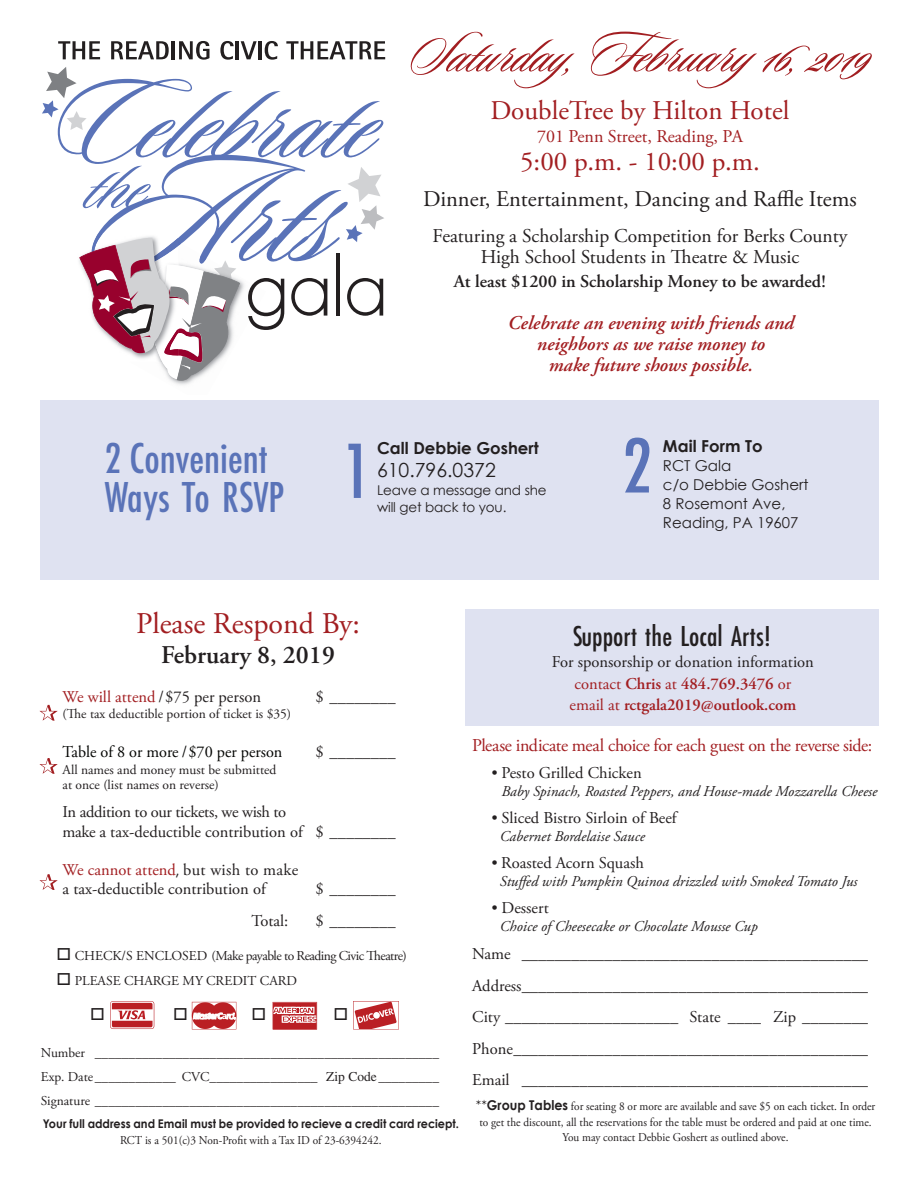
<style>
.page{position:relative;width:918px;height:1188px;background:#fff}
.page>*{position:absolute;margin:0;border:0;box-sizing:border-box;transform-origin:0 0}
.t1{font:condensed 72px "Futura";color:#5a73b8}
.t2{font:60px "Sloop Script One";color:#a21e21}
.t3{font:45px/39px "Futura Medium Condensed DTC";color:#5a73b8}
.t4{font:30px "Futura Medium Condensed DTC";color:#231f20}
.t5{font:30px "Adobe Garamond Pro";color:#a21e21}
.t6{font:27px "Adobe Garamond Pro";color:#a21e21}
.t7{font:600 25.5px "Adobe Garamond Pro";color:#231f20}
.t8{font:22.5px "Adobe Garamond Pro";color:#231f20}
.t9{font:italic 600 19.5px/21.1px "Adobe Garamond Pro";color:#a21e21;text-align:center}
.t10{font:19.5px/21px "Adobe Garamond Pro";color:#231f20;text-align:center}
.t11{font:19.5px "Century Gothic";color:#231f20}
.t12{font:18px "Adobe Garamond Pro";letter-spacing:-.015em;color:#a21e21}
.t13{font:600 18px "Adobe Garamond Pro";color:#231f20}
.t14{font:16.5px/31.5px "Times";color:#231f20;text-align:justify}
.t15{font:16.5px/19.8px "Adobe Garamond Pro";color:#231f20}
.t16{font:600 16.5px/21.3px "Adobe Garamond Pro";color:#a21e21;text-align:center}
.t17{font:16.5px/19.8px "Adobe Garamond Pro";letter-spacing:-.02em;color:#231f20}
.t18{font:16.5px "Adobe Garamond Pro";color:#040503}
.t19{font:700 16.5px "Century Gothic";color:#231f20}
.t20{font:italic 15px "Adobe Garamond Pro";color:#231f20}
.t21{font:15px/18.8px "Century Gothic";color:#231f20}
.t22{font:13.65px "Adobe Garamond Pro";letter-spacing:-.04em;color:#231f20}
.t23{font:13.65px "Adobe Garamond Pro";color:#231f20}
.t24{font:13.5px/24px "Times";color:#231f20;text-align:justify}
.t25{font:13.5px/15.1px "Adobe Garamond Pro";color:#231f20}
.t26{font:13.5px/16.2px "Century Gothic";letter-spacing:-.01em;color:#231f20}
.t27{font:12px/15.8px "Adobe Garamond Pro";color:#231f20;text-align:center;scale:.94 1}
.t28{font:700 12px "Century Gothic";color:#231f20;scale:.94 1}
.s1{color:#a21e21}
.s2{font-family:"Adobe Garamond Pro"}
.s3{font-family:"Futura";font-weight:300;font-stretch:condensed}
.s4{font-weight:400;color:#231f20}
.s5{font-weight:400}
.s6{font-family:"Times"}
.s7{font-size:15px}
.s8{font-family:"Century Gothic";font-weight:700;font-size:13.5px}
</style>
<div class="page">
<div style="left:40px;top:400px;width:839px;height:179px;background:#dfe2f1"></div>
<svg style="left:58px;top:41px;width:42px;height:18px"></svg>
<svg style="left:111px;top:41px;width:58px;height:18px"></svg>
<hr style="left:172px;top:41px;width:3px;height:18px;background:#231f20">
<svg style="left:179px;top:41px;width:30px;height:19px"></svg>
<svg style="left:220px;top:41px;width:14px;height:19px"></svg>
<hr style="left:236px;top:41px;width:3px;height:18px;background:#231f20">
<svg style="left:241px;top:41px;width:16px;height:18px"></svg>
<hr style="left:258px;top:41px;width:3px;height:18px;background:#231f20">
<svg style="left:265px;top:41px;width:13px;height:19px"></svg>
<svg style="left:286px;top:41px;width:99px;height:18px"></svg>
<svg style="left:42px;top:67px;width:342px;height:315px"></svg>
<svg style="left:39px;top:705px;width:19px;height:16px"></svg>
<svg style="left:39px;top:758px;width:19px;height:16px"></svg>
<svg style="left:39px;top:874px;width:19px;height:16px"></svg>
<svg style="left:353px;top:1001px;width:46px;height:28px"></svg>
<svg style="left:192px;top:1002px;width:44px;height:27px"></svg>
<svg style="left:273px;top:1002px;width:44px;height:28px"></svg>
<svg style="left:110px;top:1001px;width:44px;height:28px"></svg>
<div style="left:465px;top:609px;width:414px;height:117px;background:#dfe2f1"></div>
<h2 class="t2" style="left:408px;top:23px;width:465px">Saturday, February16, 2019</h2>
<h3 class="t6" style="left:491px;top:94px;width:300px">DoubleTree by Hilton Hotel</h3>
<p class="t12" style="left:537px;top:125px;width:207px">701 Penn Street, Reading, PA</p>
<h3 class="t6" style="left:520px;top:145px;width:241px">5:00 p.m. - 10:00 p.m.</h3>
<h3 class="t8" style="left:423px;top:185px;width:435px">Dinner, Entertainment, Dancing and Raffle Items</h3>
<p class="t10" style="left:433px;top:226px;width:416px">Featuring a Scholarship Competition for Berks County<br>High School Students in Theatre &amp; Music</p>
<p class="t13" style="left:454px;top:271px;width:374px">At least $1200 in Scholarship Money to be awarded!</p>
<p class="t9" style="left:508px;top:313px;width:288px">Celebrate an evening with friends and neighbors as we raise money to<br>make future shows possible.</p>
<h3 class="t3" style="left:105px;top:438px;width:269px">2 Convenient<br>Ways To RSVP <sup>1</sup></h3>
<p class="t19" style="left:377px;top:436px;width:163px">Call Debbie Goshert</p>
<p class="t11" style="left:377px;top:457px;width:120px">610.796.0372</p>
<p class="t26" style="left:377px;top:482px;width:171px">Leave a message and she will get back to you.</p>
<h1 class="t1" style="left:622px;top:421px;width:31px">2</h1>
<p class="t19" style="left:663px;top:433px;width:101px">Mail Form To</p>
<p class="t21" style="left:663px;top:456px;width:147px">RCT Gala<br>c/o Debbie Goshert<br>8 Rosemont Ave,<br>Reading, PA 19607</p>
<h3 class="t5" style="left:136px;top:605px;width:225px">Please Respond By:</h3>
<h3 class="t7" style="left:161px;top:640px;width:175px">February 8, 2019</h3>
<p class="t15" style="left:63px;top:687px;width:200px"><span class="s1">We will attend</span> / $75 per person</p>
<p class="t14" style="left:315px;top:681px;width:82px"><span class="s2">$</span> ________</p>
<p class="t25" style="left:63px;top:707px;width:230px">(The tax deductible portion of ticket is $35)</p>
<p class="t18" style="left:63px;top:742px;width:221px">Table of 8 or more /$70 per person</p>
<p class="t14" style="left:315px;top:736px;width:82px"><span class="s2">$</span> ________</p>
<p class="t25" style="left:63px;top:762px;width:215px">All names and money must be submitted at once (list names on reverse)</p>
<p class="t17" style="left:63px;top:802px;width:335px">In addition to our tickets, we wish to<br>make a tax-deductible contribution of $ ________</p>
<p class="t15" style="left:63px;top:860px;width:237px"><span class="s1">We cannot attend</span><span class="s3">,</span> but wish to make a tax-deductible contribution of</p>
<p class="t14" style="left:315px;top:873px;width:82px"><span class="s2">$</span> ________</p>
<p class="t15" style="left:251px;top:912px;width:38px">Total:</p>
<p class="t15" style="left:315px;top:912px;width:82px">$ ________</p>
<p class="t22" style="left:56px;top:947px;width:352px">□ CHECK/S ENCLOSED (Make payable to Reading Civic Theatre)</p>
<p class="t23" style="left:56px;top:973px;width:242px">□ PLEASE CHARGE MY CREDIT CARD</p>
<p class="t24" style="left:41px;top:1041px;width:400px"><span class="s2">Number</span> ___________________________________________________ <span class="s2">Exp. Date</span> ____________ <span class="s2">CVC</span> ________________ Zip Code _________ <span class="s2">Signature</span> ___________________________________________________</p>
<p class="t28" style="left:43px;top:1115px;width:444px">Your full address and Email must be provided to recieve a credit card reciept.</p>
<p class="t27" style="left:120px;top:1132px;width:280px">RCT is a 501(c)3 Non-Profit with a Tax ID of 23-6394242.</p>
<h3 class="t4" style="left:573px;top:620px;width:200px">Support the Local Arts!</h3>
<p class="t16" style="left:552px;top:652px;width:263px"><span class="s4">For sponsorship or donation information </span><span class="s5">contact</span> Chris <span class="s5">at</span> 484.769.3476 <span class="s5">or<br>email at</span> rctgala2019@outlook.com</p>
<p class="t12" style="left:472px;top:734px;width:402px">Please indicate meal choice for each guest on the reverse side:</p>
<p class="t15" style="left:492px;top:763px;width:151px"><span class="s6">•</span> Pesto Grilled Chicken</p>
<p class="t20" style="left:502px;top:782px;width:377px">Baby Spinach, Roasted Peppers, and House-made Mozzarella Cheese</p>
<p class="t15" style="left:492px;top:808px;width:187px"><span class="s6">•</span> Sliced Bistro Sirloin of Beef</p>
<p class="t20" style="left:500px;top:827px;width:147px">Cabernet Bordelaise Sauce</p>
<p class="t15" style="left:492px;top:853px;width:154px"><span class="s6">•</span> Roasted Acorn Squash</p>
<p class="t20" style="left:500px;top:872px;width:359px">Stuffed with Pumpkin Quinoa drizzled with Smoked Tomato Jus</p>
<p class="t15" style="left:492px;top:898px;width:59px"><span class="s6">•</span> Dessert</p>
<p class="t20" style="left:500px;top:917px;width:259px">Choice of Cheesecake or Chocolate Mousse Cup</p>
<p class="t14" style="left:472px;top:938px;width:398px"><span class="s2">Name</span> __________________________________________ <span class="s2">Address</span> __________________________________________ <span class="s2">City</span> _____________________ <span class="s2">State</span> ____ <span class="s2">Zip</span> ________ <span class="s2">Phone</span> ___________________________________________ <span class="s2">Email</span> __________________________________________</p>
<p class="t27" style="left:476px;top:1099px;width:427px"><span class="s7">**</span><span class="s8">Group Tables</span> for seating 8 or more are available and save $5 on each ticket. In order to get the discount, all the reservations for the table must be ordered and paid at one time.<br>You may contact Debbie Goshert as outlined above.</p>
</div>
